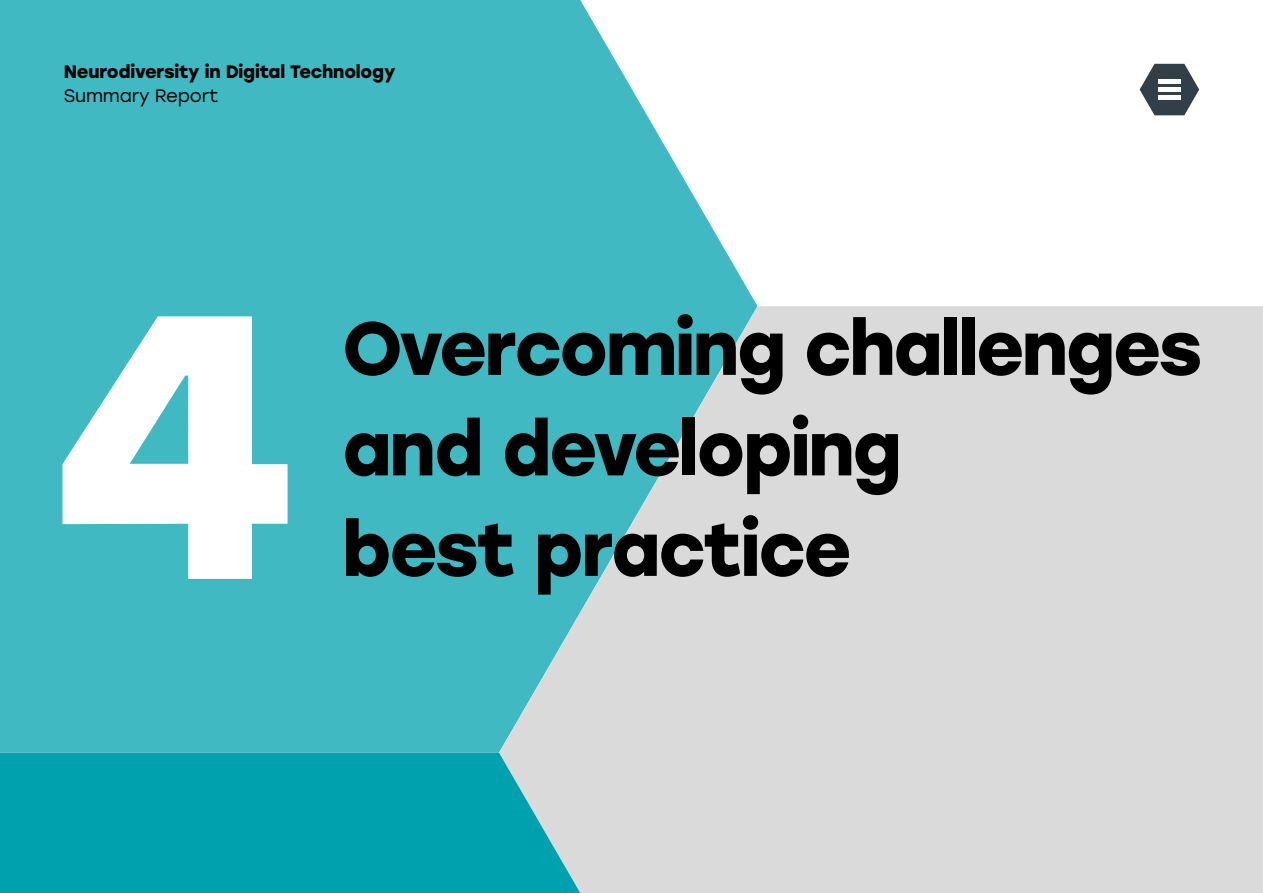
<style>
.page{position:relative;width:1263px;height:893px;background:#fff}
.page>*{position:absolute;margin:0;border:0;box-sizing:border-box;transform-origin:0 0}
.t1{font:700 375px "Stolzl";color:#fff}
.t2{font:700 75px/100.5px "Stolzl";letter-spacing:-.03em;color:#000}
.t3{font:700 18px "Stolzl";letter-spacing:-.01em;color:#000}
.t4{font:18px "Stolzl";letter-spacing:-.01em;color:#000}
</style>
<div class="page">
<div style="left:0;top:0;width:757px;height:753px;background:#40b9c3"></div>
<svg style="left:499px;top:306px;width:764px;height:587px;background:#c6d5d7"></svg>
<div style="left:0;top:753px;width:580px;height:140px;background:#00a1af"></div>
<svg style="left:1140px;top:64px;width:59px;height:51px"></svg>
<hr style="left:1158px;top:79px;width:23px;height:4px;background:#fff">
<hr style="left:1158px;top:96px;width:23px;height:4px;background:#fff">
<hr style="left:1158px;top:88px;width:23px;height:4px;background:#fff">
<p class="t3" style="left:64px;top:58px;width:333px">Neurodiversity in Digital Technology</p>
<p class="t4" style="left:64px;top:83px;width:156px">Summary Report</p>
<h1 class="t1" style="left:53px;top:176px;width:245px">4</h1>
<p class="t2" style="left:342px;top:294px;width:862px">Overcoming challenges and developing<br>best practice</p>
</div>
